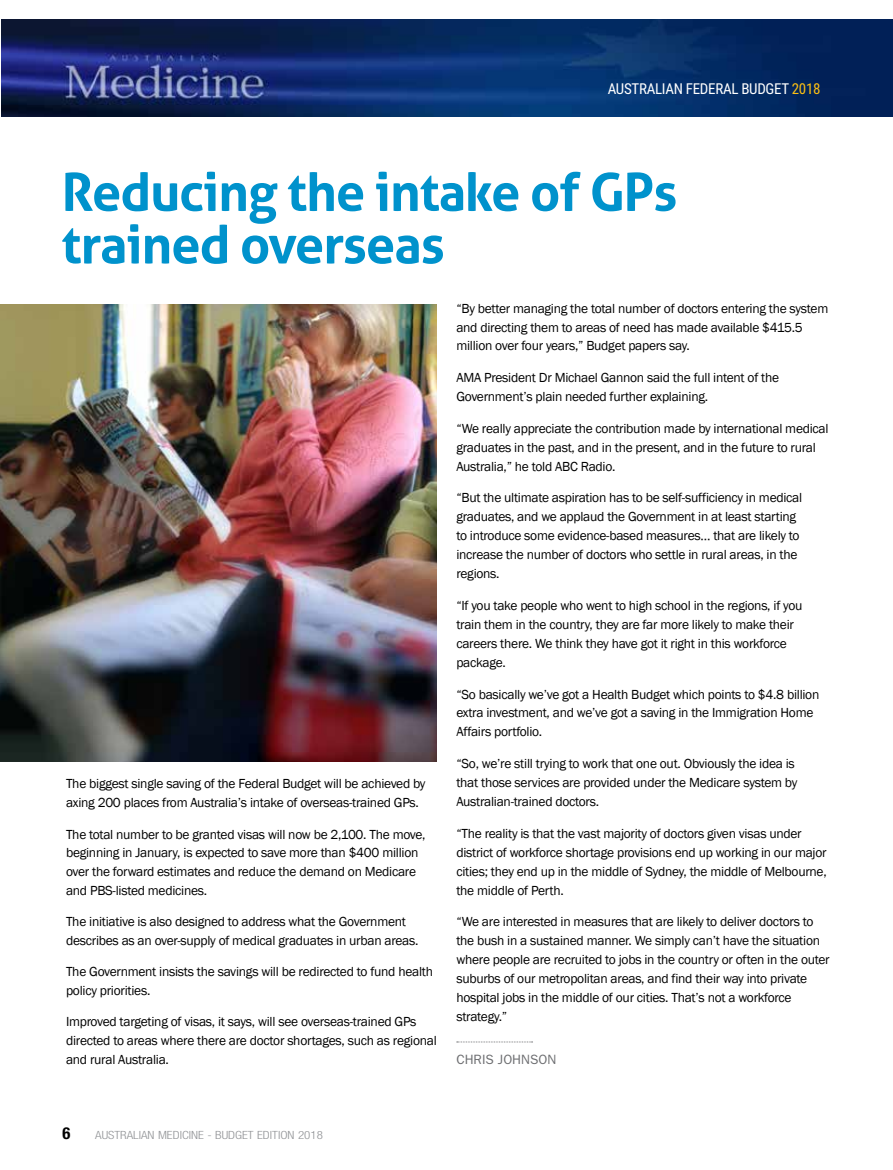
<style>
.page{position:relative;width:893px;height:1170px;background:#fff}
.page>*{position:absolute;margin:0;border:0;box-sizing:border-box;transform-origin:0 0}
.t1{font:700 52.5px/52.5px "Aller";letter-spacing:-.02em;color:#0092cc}
.t2{font:700 condensed 16.5px "Helvetica Neue";color:#000}
.t3{font:15px "Roboto Condensed";letter-spacing:-.02em;color:#fff}
.t4{font:13.5px/18.9px "Franklin Gothic";letter-spacing:-.02em;color:#000}
.t5{font:13.5px "ITC Franklin Gothic Std";color:#6d6e71}
.t6{font:300 condensed 11.25px "Helvetica Neue";color:#939598;scale:1.15 1}
.s1{color:#fbbf13}
</style>
<div class="page">
<svg style="left:457px;top:1041px;width:76px;height:1px"></svg>
<img style="left:0;top:304px;width:437px;height:457px">
<img style="left:2px;top:20px;width:891px;height:96px">
<p class="t3" style="left:608px;top:78px;width:214px">AUSTRALIAN FEDERAL BUDGET <span class="s1">2018</span></p>
<h1 class="t1" style="left:61px;top:165px;width:617px">Reducing the intake of GPs trained overseas</h1>
<p class="t4" style="left:66px;top:774px;width:361px">The biggest single saving of the Federal Budget will be achieved by axing 200 places from Australia’s intake of overseas-trained GPs.</p>
<p class="t4" style="left:66px;top:824px;width:361px">The total number to be granted visas will now be 2,100. The move, beginning in January, is expected to save more than $400 million over the forward estimates and reduce the demand on Medicare and PBS-listed medicines.</p>
<p class="t4" style="left:66px;top:912px;width:354px">The initiative is also designed to address what the Government describes as an over-supply of medical graduates in urban areas.</p>
<p class="t4" style="left:66px;top:962px;width:368px">The Government insists the savings will be redirected to fund health policy priorities.</p>
<p class="t4" style="left:66px;top:1012px;width:372px">Improved targeting of visas, it says, will see overseas-trained GPs directed to areas where there are doctor shortages, such as regional and rural Australia.</p>
<p class="t4" style="left:456px;top:299px;width:373px">“By better managing the total number of doctors entering the system and directing them to areas of need has made available $415.5 million over four years,” Budget papers say.</p>
<p class="t4" style="left:456px;top:368px;width:324px">AMA President Dr Michael Gannon said the full intent of the<br>Government’s plain needed further explaining.</p>
<p class="t4" style="left:456px;top:419px;width:374px">“We really appreciate the contribution made by international medical graduates in the past, and in the present, and in the future to rural<br>Australia,” he told ABC Radio.</p>
<p class="t4" style="left:456px;top:489px;width:347px">“But the ultimate aspiration has to be self-sufficiency in medical graduates, and we applaud the Government in at least starting to introduce some evidence-based measures… that are likely to increase the number of doctors who settle in rural areas, in the regions.</p>
<p class="t4" style="left:456px;top:596px;width:348px">“If you take people who went to high school in the regions, if you train them in the country, they are far more likely to make their careers there. We think they have got it right in this workforce package.</p>
<p class="t4" style="left:456px;top:684px;width:364px">“So basically we’ve got a Health Budget which points to $4.8 billion extra investment, and we’ve got a saving in the Immigration Home<br>Affairs portfolio.</p>
<p class="t4" style="left:456px;top:754px;width:342px">“So, we’re still trying to work that one out. Obviously the idea is that those services are provided under the Medicare system by<br>Australian-trained doctors.</p>
<p class="t4" style="left:456px;top:824px;width:372px">“The reality is that the vast majority of doctors given visas under district of workforce shortage provisions end up working in our major cities; they end up in the middle of Sydney, the middle of Melbourne, the middle of Perth.</p>
<p class="t4" style="left:456px;top:912px;width:375px">“We are interested in measures that are likely to deliver doctors to the bush in a sustained manner. We simply can’t have the situation where people are recruited to jobs in the country or often in the outer suburbs of our metropolitan areas, and find their way into private hospital jobs in the middle of our cities. That’s not a workforce strategy.”</p>
<p class="t5" style="left:456px;top:1051px;width:101px">CHRIS JOHNSON</p>
<p class="t2" style="left:63px;top:1122px;width:9px">6</p>
<p class="t6" style="left:95px;top:1128px;width:200px">AUSTRALIAN MEDICINE - BUDGET EDITION 2018</p>
</div>
